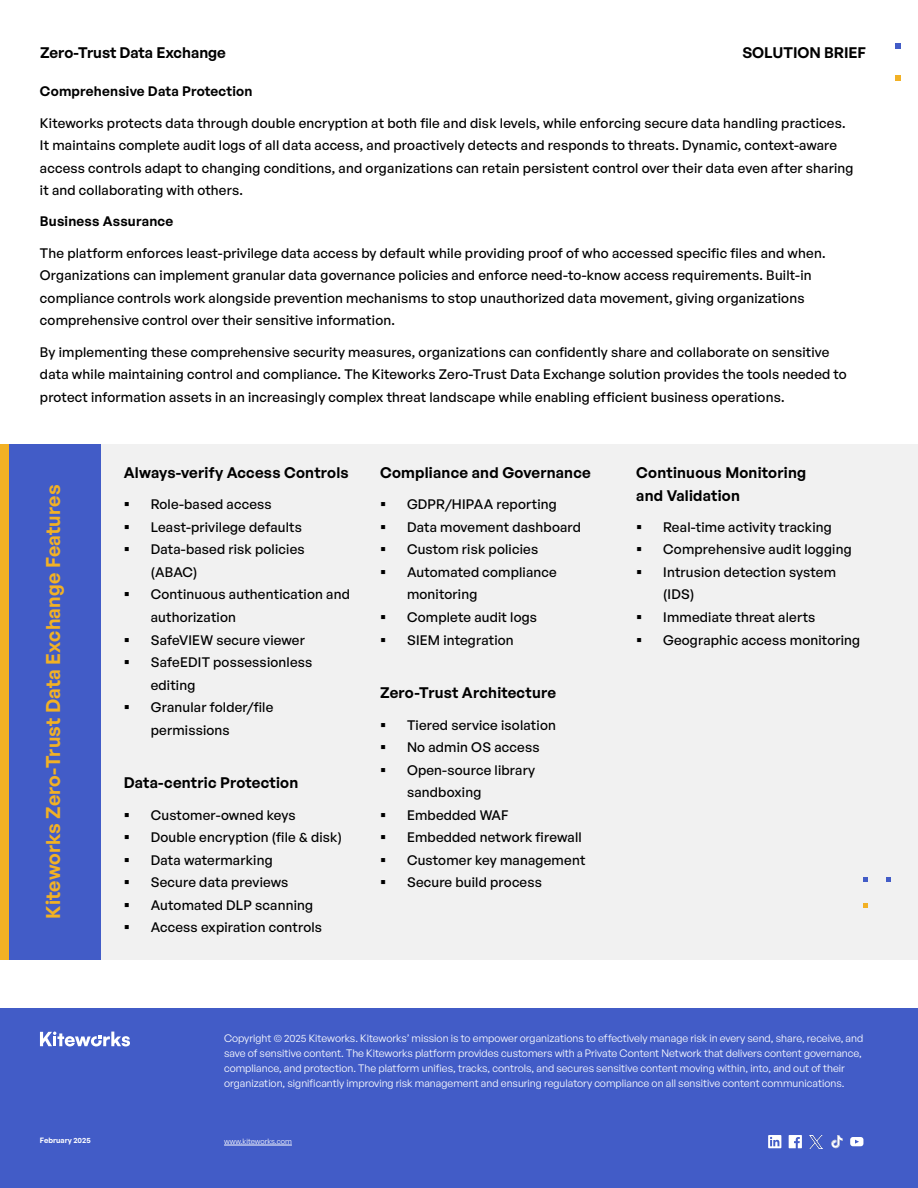
<style>
.page{position:relative;width:918px;height:1188px;background:#fff}
.page>*{position:absolute;margin:0;border:0;box-sizing:border-box;transform-origin:0 0}
.t1{font:600 19.5px "General Sans";letter-spacing:.01em;color:#f2b125}
.t2{font:600 15px/22.5px "General Sans";letter-spacing:.015em;color:#000}
.t3{font:500 13.5px/22.5px "General Sans";letter-spacing:.015em;color:#000}
.t4{font:600 13.5px "General Sans";letter-spacing:.015em;color:#000}
.t5{font:10.5px/15px "General Sans";color:#fff}
.t6{font:7.5px "General Sans";color:#fff}
.t7{font:600 7.5px "General Sans";color:#fff}
</style>
<div class="page">
<div style="left:0;top:1009px;width:918px;height:179px;background:#425cc7"></div>
<hr style="left:224px;top:1145px;width:68px;height:1px;background:#fff">
<svg style="left:768px;top:1135px;width:13px;height:13px"></svg>
<svg style="left:789px;top:1135px;width:13px;height:13px"></svg>
<svg style="left:809px;top:1135px;width:13px;height:13px"></svg>
<svg style="left:850px;top:1137px;width:13px;height:9px"></svg>
<svg style="left:895px;top:43px;width:6px;height:6px"></svg>
<svg style="left:895px;top:75px;width:6px;height:6px"></svg>
<svg style="left:831px;top:1135px;width:12px;height:13px"></svg>
<svg style="left:40px;top:1032px;width:90px;height:14px"></svg>
<div style="left:66px;top:444px;width:852px;height:515px;background:#f1f1f1"></div>
<div style="left:0;top:444px;width:101px;height:515px;background:#425cc7"></div>
<div style="left:0;top:444px;width:9px;height:515px;background:#f2b125"></div>
<svg style="left:887px;top:877px;width:4px;height:5px"></svg>
<svg style="left:863px;top:877px;width:5px;height:5px"></svg>
<svg style="left:863px;top:903px;width:5px;height:4px"></svg>
<p class="t2" style="left:40px;top:41px;width:187px">Zero-Trust Data Exchange</p>
<p class="t2" style="left:743px;top:41px;width:125px">SOLUTION BRIEF</p>
<p class="t4" style="left:40px;top:83px;width:214px">Comprehensive Data Protection</p>
<p class="t3" style="left:40px;top:111px;width:815px">Kiteworks protects data through double encryption at both file and disk levels, while enforcing secure data handling practices.<br>It maintains complete audit logs of all data access, and proactively detects and responds to threats. Dynamic, context-aware access controls adapt to changing conditions, and organizations can retain persistent control over their data even after sharing it and collaborating with others.</p>
<p class="t4" style="left:40px;top:213px;width:135px">Business Assurance</p>
<p class="t3" style="left:40px;top:241px;width:787px">The platform enforces least-privilege data access by default while providing proof of who accessed specific files and when.<br>Organizations can implement granular data governance policies and enforce need-to-know access requirements. Built-in compliance controls work alongside prevention mechanisms to stop unauthorized data movement, giving organizations comprehensive control over their sensitive information.</p>
<p class="t3" style="left:40px;top:340px;width:808px">By implementing these comprehensive security measures, organizations can confidently share and collaborate on sensitive data while maintaining control and compliance. The Kiteworks Zero-Trust Data Exchange solution provides the tools needed to protect information assets in an increasingly complex threat landscape while enabling efficient business operations.</p>
<h1 class="t1" style="left:41px;top:919px;width:435px;rotate:-90deg">Kiteworks Zero-Trust Data Exchange Features</h1>
<p class="t2" style="left:124px;top:461px;width:226px">Always-verify Access Controls</p>
<p class="t3" style="left:151px;top:493px;width:201px">Role-based access<br>Least-privilege defaults<br>Data-based risk policies (ABAC)<br>Continuous authentication and authorization<br>SafeVIEW secure viewer<br>SafeEDIT possessionless editing<br>Granular folder/file permissions</p>
<p class="t2" style="left:124px;top:771px;width:176px">Data-centric Protection</p>
<p class="t3" style="left:151px;top:803px;width:193px">Customer-owned keys<br>Double encryption (file &amp; disk)<br>Data watermarking<br>Secure data previews<br>Automated DLP scanning<br>Access expiration controls</p>
<p class="t2" style="left:380px;top:461px;width:212px">Compliance and Governance</p>
<p class="t3" style="left:407px;top:493px;width:176px">GDPR/HIPAA reporting<br>Data movement dashboard<br>Custom risk policies<br>Automated compliance monitoring<br>Complete audit logs<br>SIEM integration</p>
<p class="t2" style="left:380px;top:681px;width:178px">Zero-Trust Architecture</p>
<p class="t3" style="left:407px;top:713px;width:180px">Tiered service isolation<br>No admin OS access<br>Open-source library sandboxing<br>Embedded WAF<br>Embedded network firewall<br>Customer key management<br>Secure build process</p>
<p class="t2" style="left:636px;top:461px;width:171px">Continuous Monitoring and Validation</p>
<p class="t3" style="left:663px;top:515px;width:198px">Real-time activity tracking<br>Comprehensive audit logging<br>Intrusion detection system (IDS)<br>Immediate threat alerts<br>Geographic access monitoring</p>
<p class="t5" style="left:224px;top:1031px;width:641px">Copyright © 2025 Kiteworks. Kiteworks’ mission is to empower organizations to effectively manage risk in every send, share, receive, and save of sensitive content. The Kiteworks platform provides customers with a Private Content Network that delivers content governance, compliance, and protection. The platform unifies, tracks, controls, and secures sensitive content moving within, into, and out of their organization, significantly improving risk management and ensuring regulatory compliance on all sensitive content communications.</p>
<p class="t7" style="left:40px;top:1135px;width:52px">February 2025</p>
<p class="t6" style="left:224px;top:1137px;width:69px">www.kiteworks.com</p>
</div>
